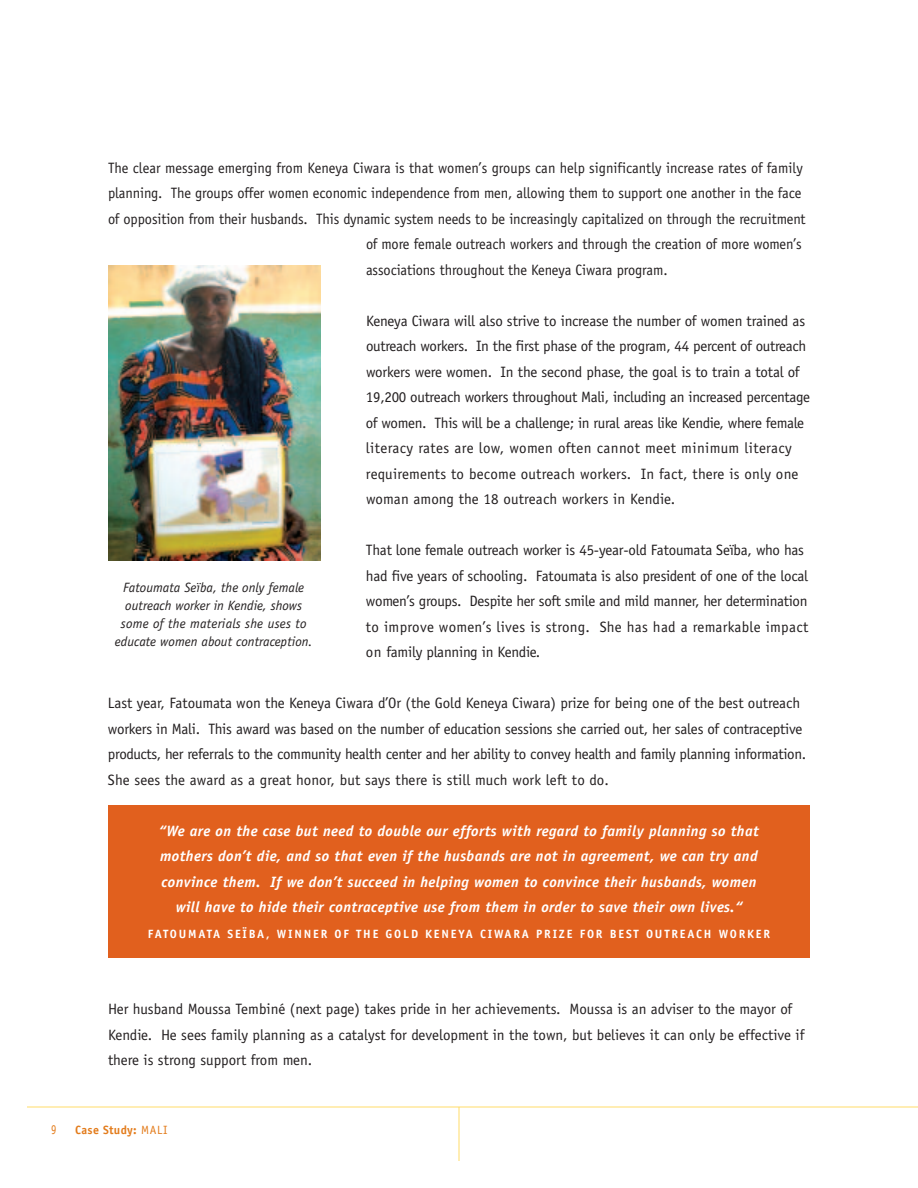
<style>
.page{position:relative;width:918px;height:1188px;background:#fff}
.page>*{position:absolute;margin:0;border:0;box-sizing:border-box;transform-origin:0 0}
.t1{font:15px/25.5px "Officina Sans";letter-spacing:-.01em;color:#231f20}
.t2{font:15px "Officina Sans";letter-spacing:-.01em;color:#231f20;scale:.96 1}
.t3{font:italic 700 15px/25.5px "Officina Sans";letter-spacing:.025em;color:#fff;text-align:center}
.t4{font:italic 13.5px/18px "Officina Sans";color:#231f20;text-align:center}
.t5{font:13.5px "Officina Sans";color:#e37c1c;scale:.8 1}
.t6{font:700 12px "Officina Sans";letter-spacing:.15em;color:#fff}
.t7{font:700 12px "Officina Sans";letter-spacing:.025em;color:#e37c1c}
.s1{font-weight:400}
</style>
<div class="page">
<div style="left:108px;top:806px;width:702px;height:152px;background:#e1601e"></div>
<hr style="left:27px;top:1107px;width:891px;height:1px;background:#ffdd68">
<hr style="left:459px;top:1107px;width:1px;height:54px;background:#ffdd68">
<img style="left:108px;top:266px;width:213px;height:294px">
<p class="t2" style="left:108px;top:162px;width:725px">The clear message emerging from Keneya Ciwara is that women’s groups can help significantly increase rates of family</p>
<p class="t2" style="left:108px;top:188px;width:724px">planning. The groups offer women economic independence from men, allowing them to support one another in the face</p>
<p class="t2" style="left:108px;top:213px;width:728px">of opposition from their husbands. This dynamic system needs to be increasingly capitalized on through the recruitment</p>
<p class="t2" style="left:366px;top:239px;width:455px">of more female outreach workers and through the creation of more women’s</p>
<p class="t2" style="left:366px;top:264px;width:316px">associations throughout the Keneya Ciwara program.</p>
<p class="t1" style="left:366px;top:309px;width:445px">Keneya Ciwara will also strive to increase the number of women trained as outreach workers. In the first phase of the program, 44 percent of outreach workers were women. In the second phase, the goal is to train a total of 19,200 outreach workers throughout Mali, including an increased percentage of women. This will be a challenge; in rural areas like Kendie, where female literacy rates are low, women often cannot meet minimum literacy requirements to become outreach workers. In fact, there is only one woman among the 18 outreach workers in Kendie.</p>
<p class="t1" style="left:366px;top:539px;width:444px">That lone female outreach worker is 45-year-old Fatoumata Seïba, who has had five years of schooling. Fatoumata is also president of one of the local women’s groups. Despite her soft smile and mild manner, her determination to improve women’s lives is strong. She has had a remarkable impact on family planning in Kendie.</p>
<p class="t1" style="left:108px;top:692px;width:700px">Last year, Fatoumata won the Keneya Ciwara d’Or (the Gold Keneya Ciwara) prize for being one of the best outreach workers in Mali. This award was based on the number of education sessions she carried out, her sales of contraceptive products, her referrals to the community health center and her ability to convey health and family planning information.<br>She sees the award as a great honor, but says there is still much work left to do.</p>
<p class="t3" style="left:159px;top:819px;width:602px">“We are on the case but need to double our efforts with regard to family planning so that mothers don’t die, and so that even if the husbands are not in agreement, we can try and convince them. If we don’t succeed in helping women to convince their husbands, women will have to hide their contraceptive use from them in order to save their own lives.“</p>
<p class="t6" style="left:148px;top:929px;width:624px">FATOUMATA SEÏBA, WINNER OF THE GOLD KENEYA CIWARA PRIZE FOR BEST OUTREACH WORKER</p>
<p class="t4" style="left:115px;top:579px;width:199px">Fatoumata Seïba, the only female outreach worker in Kendie, shows some of the materials she uses to educate women about contraception.</p>
<p class="t1" style="left:108px;top:998px;width:698px">Her husband Moussa Tembiné (next page) takes pride in her achievements. Moussa is an adviser to the mayor of<br>Kendie. He sees family planning as a catalyst for development in the town, but believes it can only be effective if there is strong support from men.</p>
<p class="t5" style="left:51px;top:1124px;width:8px">9</p>
<p class="t7" style="left:75px;top:1125px;width:94px">Case Study: <span class="s1">MALI</span></p>
</div>
